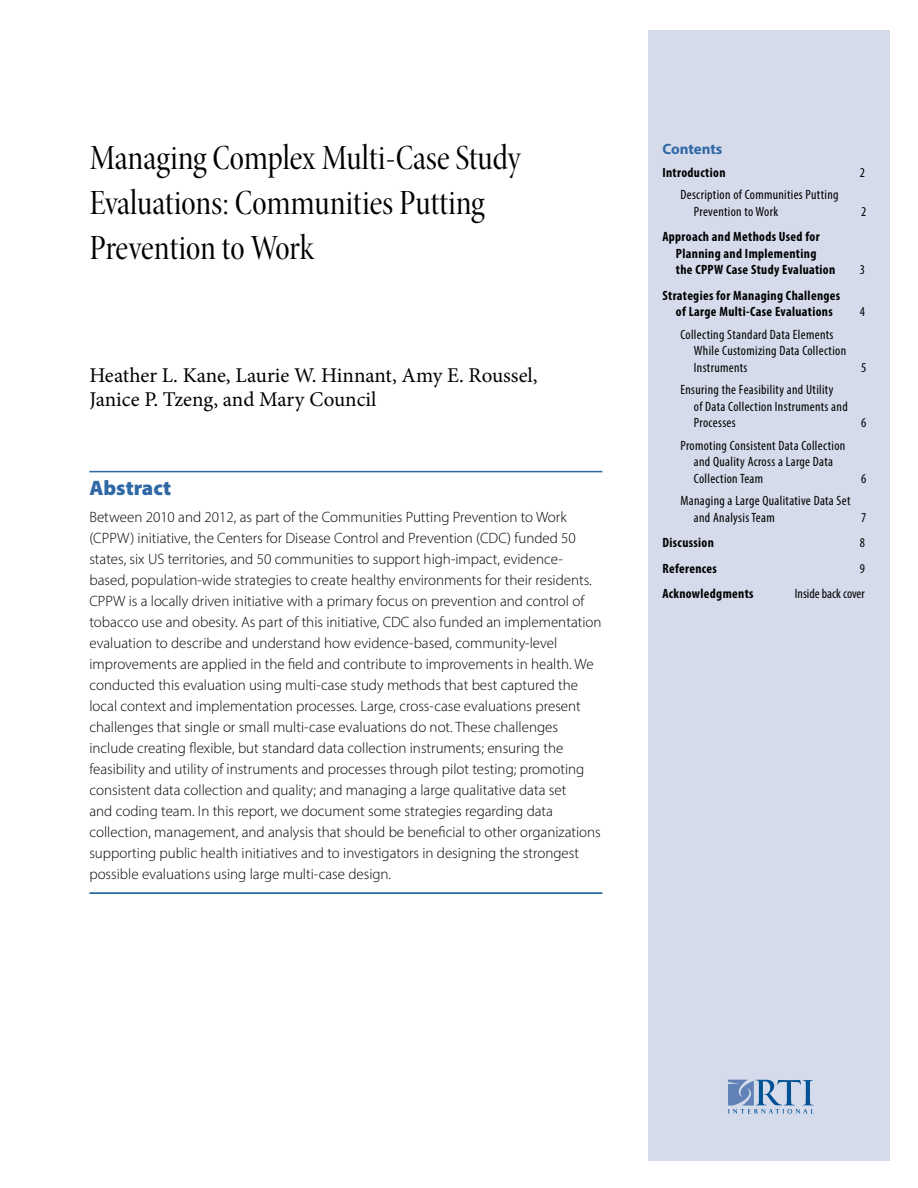
<style>
.page{position:relative;width:918px;height:1188px;background:#fff}
.page>*{position:absolute;margin:0;border:0;box-sizing:border-box;transform-origin:0 0}
.t1{font:36px/45px "Minion Pro Cn Disp";letter-spacing:-.005em;color:#000}
.t2{font:21px/24px "Minion Pro";letter-spacing:-.005em;color:#000}
.t3{font:900 21px "Myriad Pro";color:#2f68a4}
.t4{font:300 15px/21px "Myriad Pro";color:#000}
.t5{font:700 15px "Myriad Pro";letter-spacing:-.005em;color:#2f68a4}
.t6{font:condensed 13.5px/16.5px "Myriad Pro";letter-spacing:.025em;color:#000}
.t7{font:700 condensed 13.5px/16.5px "Myriad Pro";letter-spacing:.025em;color:#000}
.t8{font:condensed 13.5px "Myriad Pro";color:#000}
</style>
<div class="page">
<div style="left:648px;top:30px;width:241px;height:1131px;background:#d5dbeb"></div>
<hr style="left:89px;top:471px;width:513px;height:1px;background:#2f68a4">
<hr style="left:89px;top:892px;width:513px;height:2px;background:#005295">
<svg style="left:728px;top:1080px;width:86px;height:34px"></svg>
<h1 class="t1" style="left:89px;top:136px;width:433px">Managing Complex Multi-Case Study<br>Evaluations: Communities Putting<br>Prevention to Work</h1>
<h2 class="t2" style="left:89px;top:364px;width:450px">Heather L. Kane, Laurie W. Hinnant, Amy E. Roussel,<br>Janice P. Tzeng, and Mary Council</h2>
<h2 class="t3" style="left:89px;top:474px;width:83px">Abstract</h2>
<p class="t4" style="left:89px;top:506px;width:514px">Between 2010 and 2012, as part of the Communities Putting Prevention to Work (CPPW) initiative, the Centers for Disease Control and Prevention (CDC) funded 50 states, six US territories, and 50 communities to support high-impact, evidence&shy;based, population-wide strategies to create healthy environments for their residents.<br>CPPW is a locally driven initiative with a primary focus on prevention and control of tobacco use and obesity. As part of this initiative, CDC also funded an implementation evaluation to describe and understand how evidence-based, community-level improvements are applied in the field and contribute to improvements in health. We conducted this evaluation using multi-case study methods that best captured the local context and implementation processes. Large, cross-case evaluations present challenges that single or small multi-case evaluations do not. These challenges include creating flexible, but standard data collection instruments; ensuring the feasibility and utility of instruments and processes through pilot testing; promoting consistent data collection and quality; and managing a large qualitative data set<br>and coding team. In this report, we document some strategies regarding data collection, management, and analysis that should be beneficial to other organizations supporting public health initiatives and to investigators in designing the strongest possible evaluations using large multi-case design.</p>
<p class="t5" style="left:662px;top:140px;width:62px">Contents</p>
<p class="t7" style="left:662px;top:164px;width:65px">Introduction</p>
<p class="t6" style="left:860px;top:164px;width:7px">2</p>
<p class="t6" style="left:694px;top:187px;width:146px;text-indent:-14px">Description of Communities Putting<br>Prevention to Work</p>
<p class="t6" style="left:861px;top:203px;width:7px">2</p>
<p class="t7" style="left:676px;top:228px;width:161px;text-indent:-14px">Approach and Methods Used for<br>Planning and Implementing the CPPW Case Study Evaluation</p>
<p class="t7" style="left:662px;top:287px;width:179px;text-align:center">Strategies for Managing Challenges of Large Multi-Case Evaluations</p>
<p class="t6" style="left:694px;top:326px;width:154px;text-indent:-13px">Collecting Standard Data Elements<br>While Customizing Data Collection<br>Instruments</p>
<p class="t6" style="left:694px;top:382px;width:155px;text-indent:-14px">Ensuring the Feasibility and Utility<br>of Data Collection Instruments and<br>Processes</p>
<p class="t6" style="left:694px;top:437px;width:153px;text-indent:-14px">Promoting Consistent Data Collection and Quality Across a Large Data<br>Collection Team</p>
<p class="t6" style="left:694px;top:493px;width:158px;text-indent:-14px">Managing a Large Qualitative Data Set and Analysis Team</p>
<p class="t6" style="left:860px;top:262px;width:7px">3</p>
<p class="t6" style="left:860px;top:304px;width:7px">4</p>
<p class="t6" style="left:861px;top:359px;width:7px">5</p>
<p class="t6" style="left:861px;top:415px;width:7px">6</p>
<p class="t6" style="left:861px;top:470px;width:7px">6</p>
<p class="t6" style="left:861px;top:509px;width:7px">7</p>
<p class="t7" style="left:662px;top:534px;width:53px">Discussion</p>
<p class="t6" style="left:860px;top:535px;width:7px">8</p>
<p class="t7" style="left:662px;top:560px;width:56px">References</p>
<p class="t6" style="left:860px;top:560px;width:7px">9</p>
<p class="t7" style="left:662px;top:585px;width:93px">Acknowledgments</p>
<p class="t8" style="left:795px;top:586px;width:72px">Inside back cover</p>
</div>
